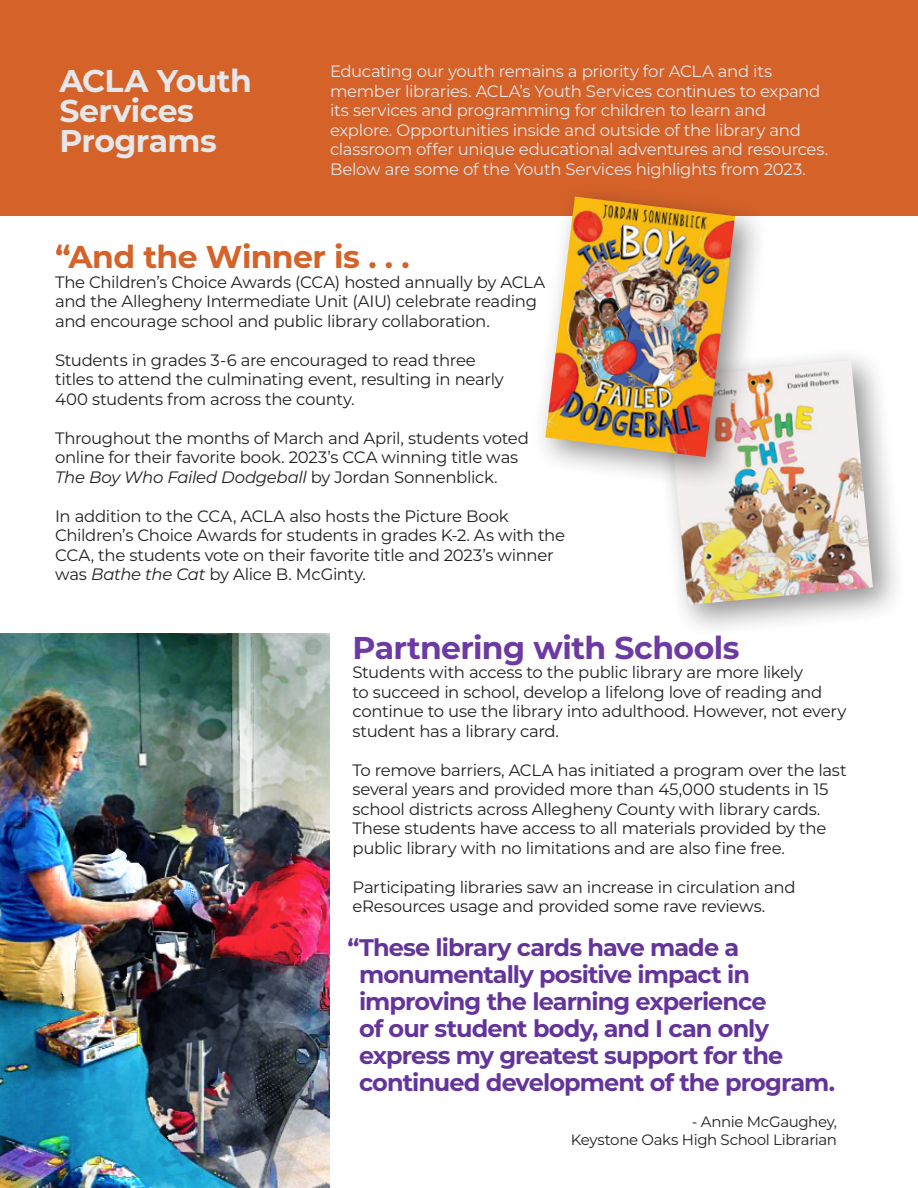
<style>
.page{position:relative;width:918px;height:1188px;background:#fff}
.page>*{position:absolute;margin:0;border:0;box-sizing:border-box;transform-origin:0 0}
.Title_cover_2{font:700 31.5px/30px "Montserrat";letter-spacing:-.02em;color:#e6e7e9}
.Title_cover_2-2{font:700 31.5px "Montserrat";letter-spacing:-.02em;color:#6c3aa2}
.Title_cover_2-3{font:700 31.5px "Montserrat";letter-spacing:-.02em;color:#d46229}
.Title_cover_2-4{font:700 24px/27px "Montserrat";letter-spacing:-.04em;color:#64349a}
.t1{font:16.5px/19.5px "Montserrat";letter-spacing:-.02em;color:#231f20}
.t2{font:16.5px/19.5px "Montserrat";letter-spacing:-.02em;color:#e6e7e9}
.t3{font:15px/18px "Montserrat";letter-spacing:-.025em;color:#231f20;text-align:right}
.s1{font-style:italic}
</style>
<div class="page">
<div style="left:652px;top:346px;width:255px;height:293px;background:#231f20;opacity:.5"></div>
<img style="left:666px;top:360px;width:207px;height:245px">
<img style="left:0;top:634px;width:330px;height:554px">
<div style="left:0;top:0;width:918px;height:216px;background:#d46229"></div>
<img style="left:847px;top:346px;width:60px;height:157px">
<div style="left:531px;top:182px;width:239px;height:310px;background:#231f20;opacity:.5"></div>
<img style="left:545px;top:197px;width:190px;height:260px">
<img style="left:889px;top:536px;width:18px;height:103px">
<p class="Title_cover_2" style="left:59px;top:64px;width:194px">ACLA Youth<br>Services<br>Programs</p>
<p class="t2" style="left:330px;top:61px;width:500px">Educating our youth remains a priority for ACLA and its member libraries. ACLA’s Youth Services continues to expand its services and programming for children to learn and explore. Opportunities inside and outside of the library and classroom offer unique educational adventures and resources.<br>Below are some of the Youth Services highlights from 2023.</p>
<p class="Title_cover_2-3" style="left:55px;top:234px;width:356px">“And the Winner is . . .</p>
<p class="t1" style="left:55px;top:271px;width:492px">The Children’s Choice Awards (CCA) hosted annually by ACLA and the Allegheny Intermediate Unit (AIU) celebrate reading and encourage school and public library collaboration.</p>
<p class="t1" style="left:55px;top:349px;width:450px">Students in grades 3-6 are encouraged to read three titles to attend the culminating event, resulting in nearly<br>400 students from across the county.</p>
<p class="t1" style="left:55px;top:427px;width:475px">Throughout the months of March and April, students voted online for their favorite book. 2023’s CCA winning title was<br><span class="s1">The Boy Who Failed Dodgeball</span> by Jordan Sonnenblick.</p>
<p class="t1" style="left:55px;top:505px;width:512px">In addition to the CCA, ACLA also hosts the Picture Book Children’s Choice Awards for students in grades K-2. As with the CCA, the students vote on their favorite title and 2023’s winner was <span class="s1">Bathe the Cat</span> by Alice B. McGinty.</p>
<p class="Title_cover_2-2" style="left:352px;top:625px;width:389px">Partnering with Schools</p>
<p class="t1" style="left:352px;top:662px;width:495px">Students with access to the public library are more likely<br>to succeed in school, develop a lifelong love of reading and continue to use the library into adulthood. However, not every student has a library card.</p>
<p class="t1" style="left:352px;top:760px;width:496px">To remove barriers, ACLA has initiated a program over the last several years and provided more than 45,000 students in 15 school districts across Allegheny County with library cards.<br>These students have access to all materials provided by the public library with no limitations and are also fine free.</p>
<p class="t1" style="left:352px;top:877px;width:445px">Participating libraries saw an increase in circulation and eResources usage and provided some rave reviews.</p>
<p class="Title_cover_2-4" style="left:359px;top:932px;width:478px;text-indent:-11px">“These library cards have made a monumentally positive impact in improving the learning experience<br>of our student body, and I can only express my greatest support for the continued development of the program.</p>
<p class="t3" style="left:571px;top:1112px;width:268px">- Annie McGaughey,<br>Keystone Oaks High School Librarian</p>
</div>
